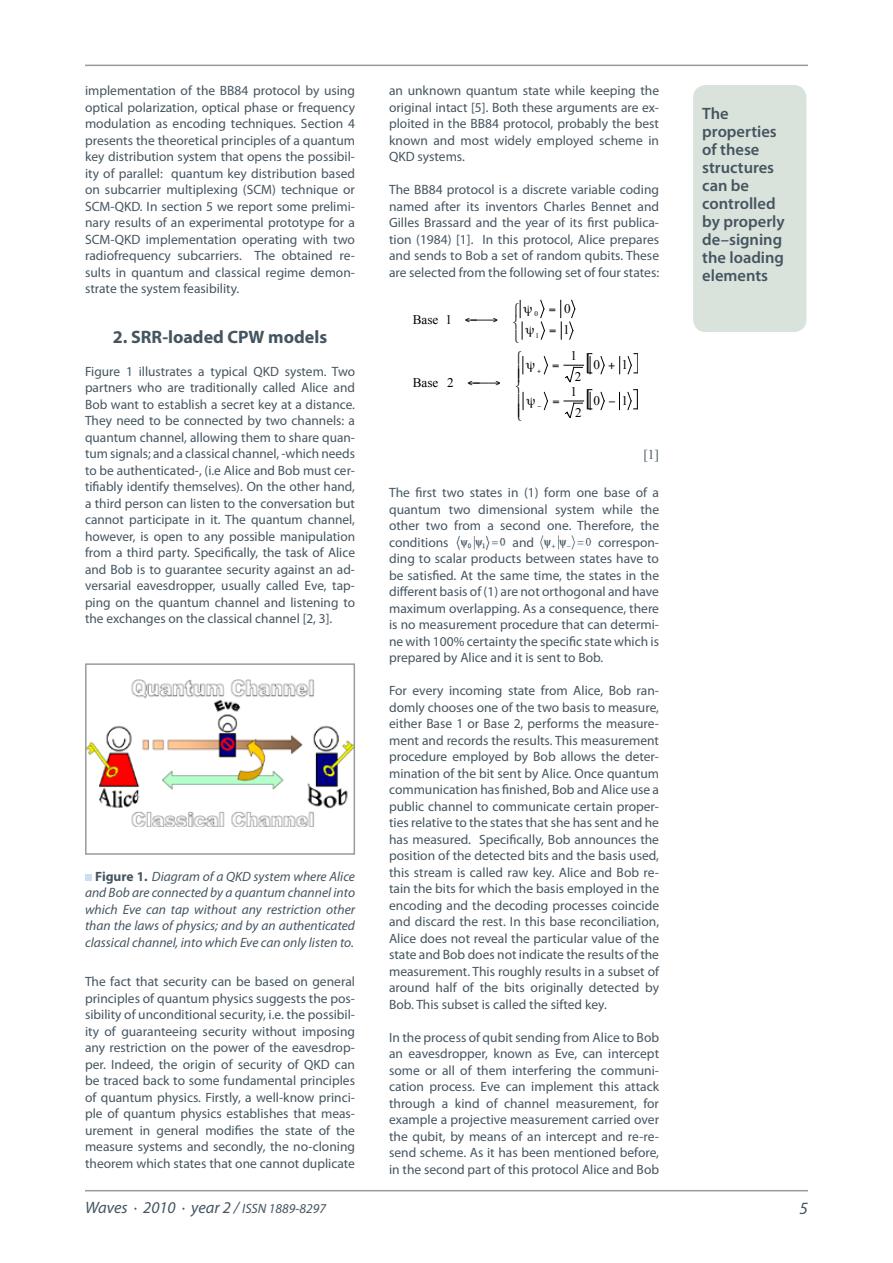
<style>
.page{position:relative;width:893px;height:1263px;background:#fff}
.page>*{position:absolute;margin:0;border:0;box-sizing:border-box;transform-origin:0 0}
.t1{font:700 18px "Myriad Pro";color:#455560}
.t2{font:italic 17.25px "Myriad Pro";color:#455560}
.t3{font:600 16.5px/18px "Myriad Pro";color:#455560}
.t4{font:italic 16.5px "Myriad Pro";color:#455560}
.t5{font:13.5px/16.5px "Myriad Pro";color:#455560;text-align:justify}
.t6{font:italic 13.5px/16.5px "Myriad Pro";color:#455560;text-align:justify}
.t7{font:13.5px "Times New Roman";color:#455560}
.t8{font:13.2px "Times New Roman";color:#000}
.t9{font:13.2px/12.8px "Symbol";color:#000}
.t10{font:7.2px "Times New Roman";color:#000}
.s1{font-weight:700;font-style:normal}
.s2{font-size:13.5px}
</style>
<div class="page">
<hr style="left:85px;top:1190px;width:723px;height:1px;background:#949ca1">
<hr style="left:85px;top:65px;width:723px;height:1px;background:#949ca1">
<svg style="left:569px;top:300px;width:7px;height:40px"></svg>
<svg style="left:600px;top:392px;width:5px;height:18px"></svg>
<svg style="left:619px;top:392px;width:1px;height:18px"></svg>
<img style="left:456px;top:535px;width:50px;height:16px">
<img style="left:540px;top:535px;width:52px;height:15px">
<div style="left:85px;top:874px;width:7px;height:7px;background:#ccdef0"></div>
<img style="left:88px;top:679px;width:264px;height:147px">
<div style="left:85px;top:663px;width:270px;height:192px;border:2px solid #949ca1"></div>
<div style="left:693px;top:85px;width:113px;height:247px;background:#d9e2db;border-radius:13px"></div>
<svg style="left:627px;top:356px;width:5px;height:19px"></svg>
<svg style="left:627px;top:391px;width:5px;height:19px"></svg>
<svg style="left:600px;top:356px;width:20px;height:19px"></svg>
<svg style="left:540px;top:300px;width:22px;height:40px"></svg>
<svg style="left:522px;top:356px;width:69px;height:27px"></svg>
<svg style="left:519px;top:300px;width:4px;height:40px"></svg>
<svg style="left:522px;top:391px;width:69px;height:27px"></svg>
<p class="t5" style="left:85px;top:82px;width:272px">implementation of the BB84 protocol by using optical polarization, optical phase or frequency modulation as encoding techniques. Section 4 presents the theoretical principles of a quantum key distribution system that opens the possibil&shy;ity of parallel: quantum key distribution based on subcarrier multiplexing (SCM) technique or SCM-QKD. In section 5 we report some prelimi&shy;nary results of an experimental prototype for a SCM-QKD implementation operating with two radiofrequency subcarriers. The obtained re&shy;sults in quantum and classical regime demon&shy;strate the system feasibility.</p>
<h1 class="t1" style="left:113px;top:325px;width:216px">2. SRR-loaded CPW models</h1>
<p class="t5" style="left:85px;top:363px;width:272px">Figure 1 illustrates a typical QKD system. Two partners who are traditionally called Alice and Bob want to establish a secret key at a distance.<br>They need to be connected by two channels: a quantum channel, allowing them to share quan&shy;tum signals; and a classical channel, -which needs to be authenticated-, (i.e Alice and Bob must cer&shy;tifiably identify themselves). On the other hand, a third person can listen to the conversation but cannot participate in it. The quantum channel, however, is open to any possible manipulation from a third party. Specifically, the task of Alice and Bob is to guarantee security against an ad&shy;versarial eavesdropper, usually called Eve, tap&shy;ping on the quantum channel and listening to the exchanges on the classical channel [2, 3].</p>
<p class="t6" style="left:85px;top:868px;width:272px;text-indent:10px"><span class="s1">Figure 1.</span> Diagram of a QKD system where Alice and Bob are connected by a quantum channel into which Eve can tap without any restriction other than the laws of physics; and by an authenticated classical channel, into which Eve can only listen to.</p>
<p class="t5" style="left:85px;top:973px;width:272px">The fact that security can be based on general principles of quantum physics suggests the pos&shy;sibility of unconditional security, i.e. the possibil&shy;ity of guaranteeing security without imposing any restriction on the power of the eavesdrop&shy;per. Indeed, the origin of security of QKD can be traced back to some fundamental principles of quantum physics. Firstly, a well-know princi&shy;ple of quantum physics establishes that meas&shy;urement in general modifies the state of the measure systems and secondly, the no-cloning theorem which states that one cannot duplicate</p>
<p class="t5" style="left:389px;top:82px;width:272px">an unknown quantum state while keeping the original intact [5]. Both these arguments are ex&shy;ploited in the BB84 protocol, probably the best known and most widely employed scheme in QKD systems.</p>
<p class="t5" style="left:389px;top:181px;width:272px">The BB84 protocol is a discrete variable coding named after its inventors Charles Bennet and Gilles Brassard and the year of its first publica&shy;tion (1984) [1]. In this protocol, Alice prepares and sends to Bob a set of random qubits. These are selected from the following set of four states:</p>
<p class="t8" style="left:413px;top:310px;width:41px">Base 1</p>
<p class="t9" style="left:465px;top:314px;width:35px">←⎯ →</p>
<p class="t8" style="left:413px;top:374px;width:42px">Base 2</p>
<p class="t9" style="left:468px;top:377px;width:35px">←⎯ →</p>
<p class="t9" style="left:515px;top:367px;width:8px">⎪⎪ ⎨</p>
<p class="t10" style="left:534px;top:309px;width:5px">0</p>
<p class="t10" style="left:535px;top:331px;width:5px">1</p>
<p class="t8" style="left:564px;top:300px;width:8px">0</p>
<p class="t8" style="left:563px;top:321px;width:8px">1</p>
<p class="t8" style="left:570px;top:347px;width:8px">1</p>
<p class="t8" style="left:575px;top:368px;width:8px">2</p>
<p class="t8" style="left:570px;top:383px;width:8px">1</p>
<p class="t8" style="left:575px;top:404px;width:8px">2</p>
<p class="t8" style="left:593px;top:356px;width:8px">0</p>
<p class="t8" style="left:622px;top:356px;width:8px">1</p>
<p class="t8" style="left:593px;top:392px;width:8px">0</p>
<p class="t8" style="left:608px;top:392px;width:21px">− 1</p>
<p class="t7" style="left:643px;top:445px;width:17px">[1]</p>
<p class="t5" style="left:389px;top:484px;width:272px">The first two states in (1) form one base of a quantum two dimensional system while the other two from a second one. Therefore, the conditions</p>
<p class="t5" style="left:513px;top:534px;width:23px">and</p>
<p class="t5" style="left:389px;top:534px;width:272px;text-indent:209px">correspon&shy;ding to scalar products between states have to be satisfied. At the same time, the states in the different basis of (1) are not orthogonal and have maximum overlapping. As a consequence, there is no measurement procedure that can determi&shy;ne with 100% certainty the specific state which is prepared by Alice and it is sent to Bob.</p>
<p class="t5" style="left:389px;top:682px;width:272px">For every incoming state from Alice, Bob ran&shy;domly chooses one of the two basis to measure, either Base 1 or Base 2, performs the measure&shy;ment and records the results. This measurement procedure employed by Bob allows the deter&shy;mination of the bit sent by Alice. Once quantum communication has finished, Bob and Alice use a public channel to communicate certain proper&shy;ties relative to the states that she has sent and he has measured. Specifically, Bob announces the position of the detected bits and the basis used, this stream is called raw key. Alice and Bob re&shy;tain the bits for which the basis employed in the encoding and the decoding processes coincide and discard the rest. In this base reconciliation, Alice does not reveal the particular value of the state and Bob does not indicate the results of the measurement. This roughly results in a subset of around half of the bits originally detected by Bob. This subset is called the sifted key.</p>
<p class="t5" style="left:389px;top:1029px;width:272px">In the process of qubit sending from Alice to Bob an eavesdropper, known as Eve, can intercept some or all of them interfering the communi&shy;cation process. Eve can implement this attack through a kind of channel measurement, for example a projective measurement carried over the qubit, by means of an intercept and re-re&shy;send scheme. As it has been mentioned before, in the second part of this protocol Alice and Bob</p>
<p class="t3" style="left:702px;top:104px;width:84px">The properties of these structures can be controlled by properly de–signing the loading elements</p>
<p class="t4" style="left:85px;top:1198px;width:243px">Waves · 2010 · year 2 / <span class="s2">ISSN 1889-8297</span></p>
<p class="t2" style="left:799px;top:1197px;width:10px">5</p>
</div>
